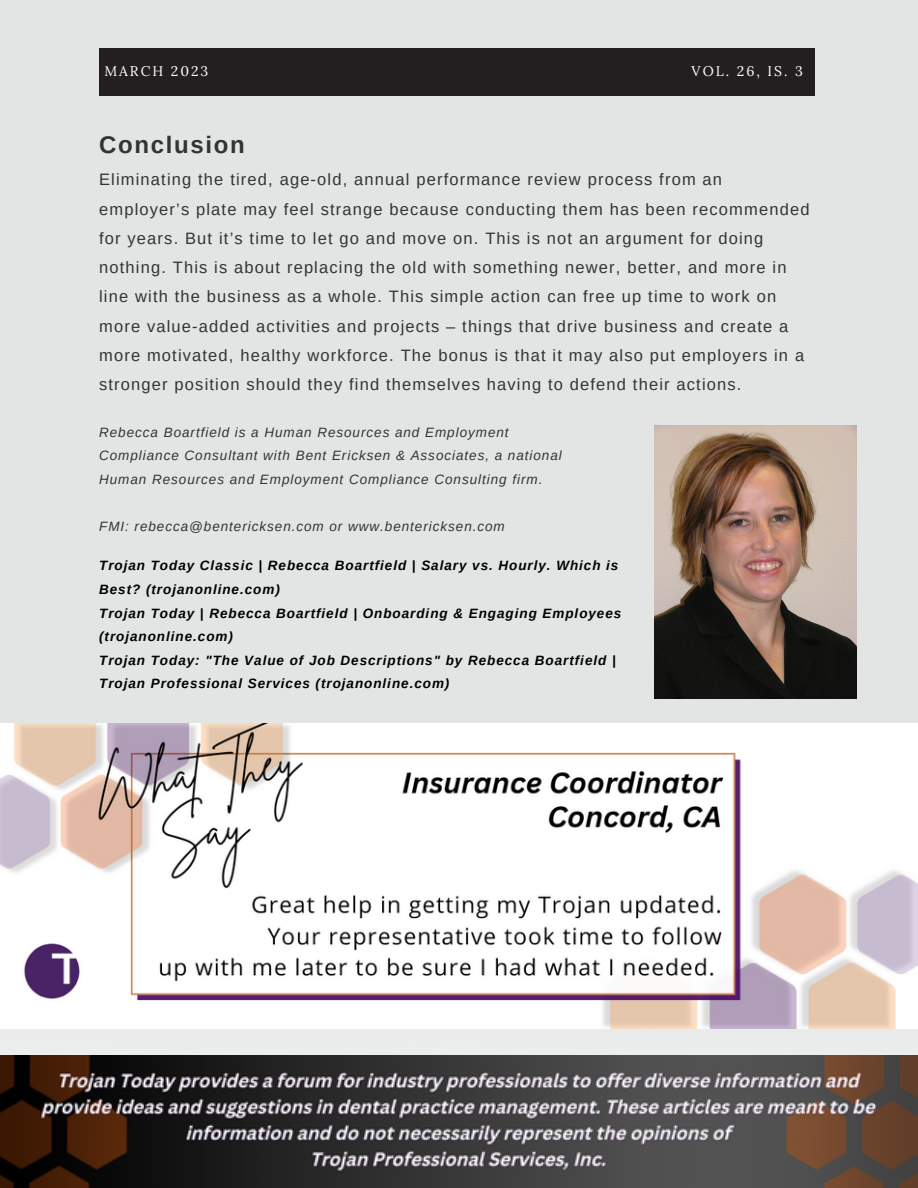
<style>
.page{position:relative;width:918px;height:1188px;background:#e2e5e4}
.page>*{position:absolute;margin:0;border:0;box-sizing:border-box;transform-origin:0 0}
.t1{font:700 24px "Arimo";letter-spacing:.07em;color:#323432}
.t2{font:16.5px/29.2px "Arimo";letter-spacing:.07em;color:#323432}
.t3{font:13.95px "Lora";letter-spacing:.14em;color:#fff}
.t4{font:italic 700 13.5px/23.7px "Arimo";letter-spacing:.07em;color:#000}
.t5{font:italic 13.5px/23.7px "Arimo";letter-spacing:.07em;color:#323432}
</style>
<div class="page">
<div style="left:99px;top:49px;width:715px;height:46px;background:#231e20"></div>
<img style="left:0;top:1055px;width:918px;height:133px">
<img style="left:654px;top:426px;width:203px;height:272px">
<img style="left:0;top:724px;width:918px;height:305px">
<p class="t3" style="left:104px;top:62px;width:105px">MARCH 2023</p>
<p class="t3" style="left:692px;top:62px;width:113px">VOL. 26, IS. 3</p>
<h1 class="t1" style="left:99px;top:131px;width:147px">Conclusion</h1>
<p class="t2" style="left:99px;top:165px;width:712px">Eliminating the tired, age-old, annual performance review process from an employer’s plate may feel strange because conducting them has been recommended for years. But it’s time to let go and move on. This is not an argument for doing nothing. This is about replacing the old with something newer, better, and more in line with the business as a whole. This simple action can free up time to work on more value-added activities and projects – things that drive business and create a more motivated, healthy workforce. The bonus is that it may also put employers in a stronger position should they find themselves having to defend their actions.</p>
<p class="t5" style="left:99px;top:420px;width:464px">Rebecca Boartfield is a Human Resources and Employment<br>Compliance Consultant with Bent Ericksen &amp; Associates, a national<br>Human Resources and Employment Compliance Consulting firm.</p>
<p class="t5" style="left:99px;top:514px;width:407px">FMI: rebecca@bentericksen.com or www.bentericksen.com</p>
<p class="t4" style="left:99px;top:554px;width:524px">Trojan Today Classic | Rebecca Boartfield | Salary vs. Hourly. Which is Best? (trojanonline.com)<br>Trojan Today | Rebecca Boartfield | Onboarding &amp; Engaging Employees (trojanonline.com)<br>Trojan Today: "The Value of Job Descriptions" by Rebecca Boartfield | Trojan Professional Services (trojanonline.com)</p>
</div>
